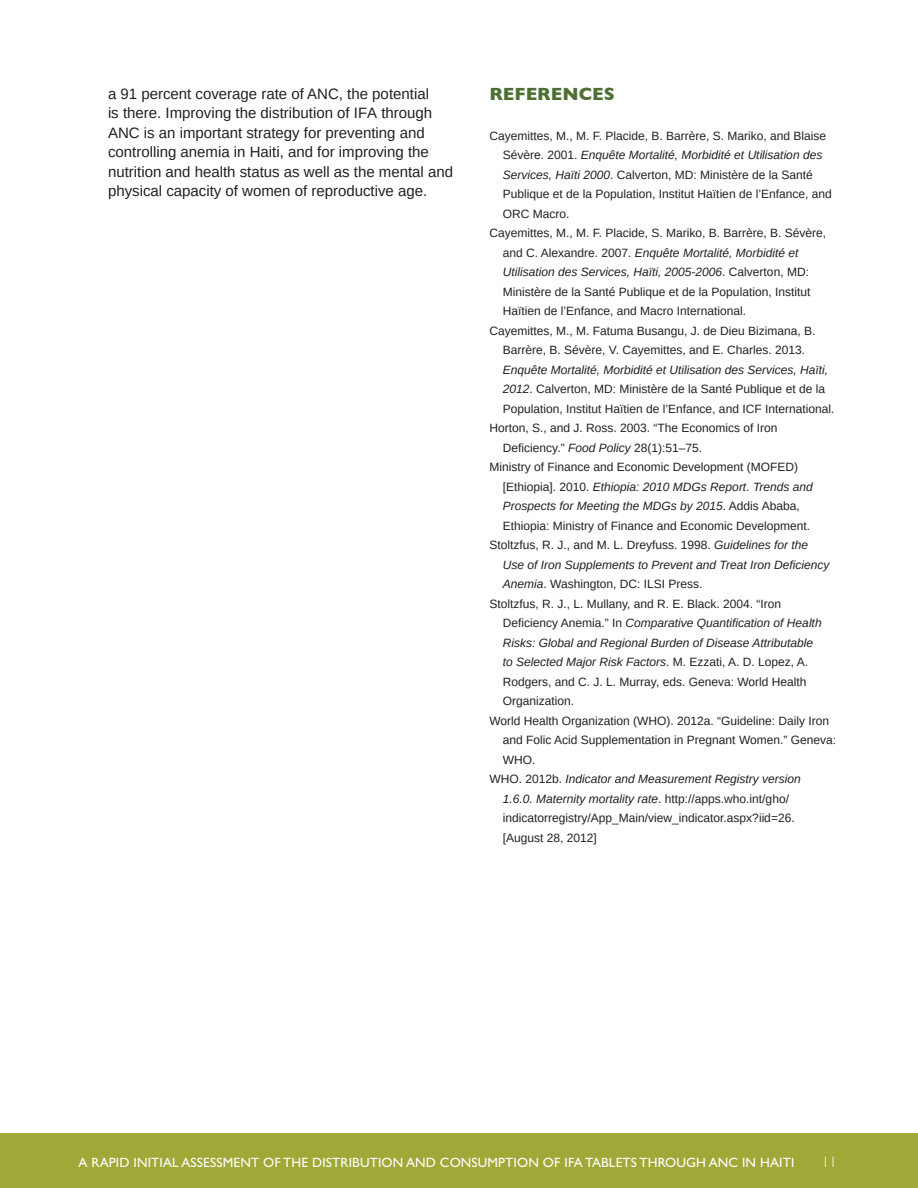
<style>
.page{position:relative;width:918px;height:1188px;background:#fff}
.page>*{position:absolute;margin:0;border:0;box-sizing:border-box;transform-origin:0 0}
.body_text{font:700 18px "Gill Sans";color:#4e6f33}
.body_text-2{font:15px/19.5px "Arimo";color:#231f20}
.t1{font:300 15px "Gill Sans Std";color:#fff}
.t2{font:13.5px "Gill Sans Std";letter-spacing:.01em;color:#fff}
.references{font:12px/19.5px "Arimo";color:#231f20}
.references-2{font:italic 12px/19.5px "Arimo";color:#231f20}
.s1{font-style:italic}
.s2{font-style:normal}
</style>
<div class="page">
<div style="left:0;top:1133px;width:918px;height:55px;background:#a0a837"></div>
<p class="body_text-2" style="left:108px;top:84px;width:347px">a 91 percent coverage rate of ANC, the potential<br>is there. Improving the distribution of IFA through ANC is an important strategy for preventing and controlling anemia in Haiti, and for improving the nutrition and health status as well as the mental and physical capacity of women of reproductive age.</p>
<p class="body_text" style="left:489px;top:80px;width:127px">REFERENCES</p>
<p class="references" style="left:503px;top:126px;width:330px;text-indent:-14px">Cayemittes, M., M. F. Placide, B. Barrère, S. Mariko, and Blaise Sévère. 2001. <span class="s1">Enquête Mortalité, Morbidité et Utilisation des Services, Haïti 2000</span>. Calverton, MD: Ministère de la Santé Publique et de la Population, Institut Haïtien de l’Enfance, and ORC Macro.</p>
<p class="references" style="left:503px;top:224px;width:325px;text-indent:-14px">Cayemittes, M., M. F. Placide, S. Mariko, B. Barrère, B. Sévère, and C. Alexandre. 2007. <span class="s1">Enquête Mortalité, Morbidité et Utilisation des Services, Haïti, 2005-2006</span>. Calverton, MD:<br>Ministère de la Santé Publique et de la Population, Institut Haïtien de l’Enfance, and Macro International.</p>
<p class="references" style="left:503px;top:321px;width:333px;text-indent:-14px">Cayemittes, M., M. Fatuma Busangu, J. de Dieu Bizimana, B.<br>Barrère, B. Sévère, V. Cayemittes, and E. Charles. 2013.<br><span class="s1">Enquête Mortalité, Morbidité et Utilisation des Services, Haïti, 2012</span>. Calverton, MD: Ministère de la Santé Publique et de la Population, Institut Haïtien de l’Enfance, and ICF International.</p>
<p class="references" style="left:503px;top:419px;width:276px;text-indent:-14px">Horton, S., and J. Ross. 2003. “The Economics of Iron<br>Deficiency.” <span class="s1">Food Policy</span> 28(1):51–75.</p>
<p class="references" style="left:503px;top:458px;width:311px;text-indent:-14px">Ministry of Finance and Economic Development (MOFED) [Ethiopia]. 2010. <span class="s1">Ethiopia: 2010 MDGs Report. Trends and Prospects for Meeting the MDGs by 2015</span>. Addis Ababa, Ethiopia: Ministry of Finance and Economic Development.</p>
<p class="references-2" style="left:503px;top:535px;width:328px;text-indent:-14px"><span class="s2">Stoltzfus, R. J., and M. L. Dreyfuss. 1998.</span> Guidelines for the<br>Use of Iron Supplements to Prevent and Treat Iron Deficiency<br>Anemia<span class="s2">. Washington, DC: ILSI Press.</span></p>
<p class="references" style="left:503px;top:594px;width:320px;text-indent:-14px">Stoltzfus, R. J., L. Mullany, and R. E. Black. 2004. “Iron Deficiency Anemia.” In <span class="s1">Comparative Quantification of Health Risks: Global and Regional Burden of Disease Attributable to Selected Major Risk Factors</span>. M. Ezzati, A. D. Lopez, A.<br>Rodgers, and C. J. L. Murray, eds. Geneva: World Health Organization.</p>
<p class="references" style="left:503px;top:711px;width:335px;text-indent:-14px">World Health Organization (WHO). 2012a. “Guideline: Daily Iron and Folic Acid Supplementation in Pregnant Women.” Geneva:<br>WHO.</p>
<p class="references" style="left:503px;top:770px;width:299px;text-indent:-14px">WHO. 2012b. <span class="s1">Indicator and Measurement Registry version 1.6.0. Maternity mortality rate</span>. http://apps.who.int/gho/ indicatorregistry/App_Main/view_indicator.aspx?iid=26. [August 28, 2012]</p>
<p class="t2" style="left:78px;top:1154px;width:718px">A RAPID INITIAL ASSESSMENT OF THE DISTRIBUTION AND CONSUMPTION OF IFA TABLETS THROUGH ANC IN HAITI</p>
<p class="t1" style="left:822px;top:1153px;width:17px">11</p>
</div>
